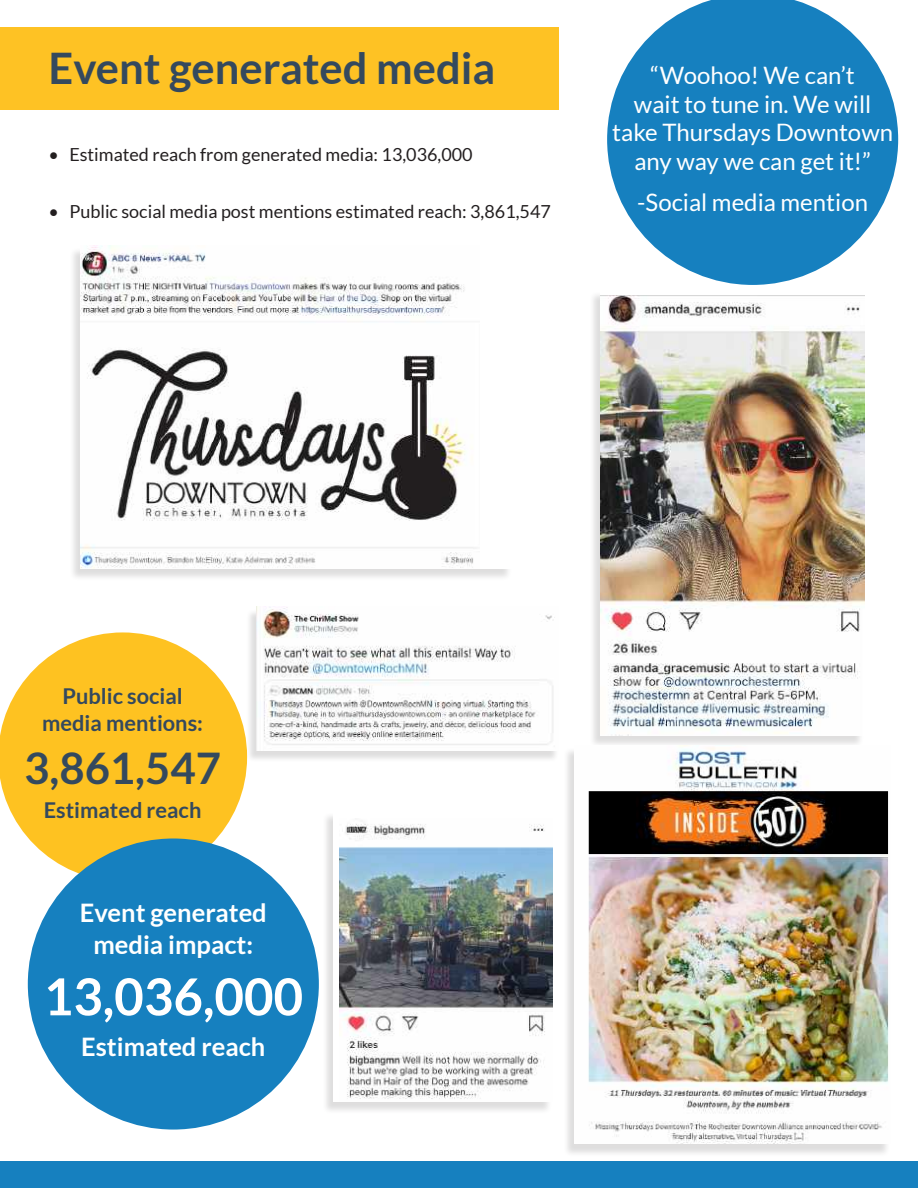
<style>
.page{position:relative;width:918px;height:1188px;background:#fff}
.page>*{position:absolute;margin:0;border:0;box-sizing:border-box;transform-origin:0 0}
.t1{font:700 51px "Lato";color:#fff}
.t2{font:700 43.65px "Lato";color:#34495e}
.t3{font:700 43.5px "Lato";color:#34495e}
.t4{font:700 25.5px/32.4px "Lato";color:#fff;text-align:center}
.t5{font:24px/28.8px "Lato";color:#fff;text-align:center}
.t6{font:700 21.75px/27.8px "Lato";color:#34495e;text-align:center}
.t7{font:18px "Lato";color:#231f20}
</style>
<div class="page">
<div style="left:589px;top:291px;width:276px;height:458px;background:#231f20;opacity:.15"></div>
<svg style="left:0;top:632px;width:247px;height:249px;fill:#fec221"></svg>
<div style="left:0;top:1161px;width:918px;height:27px;background:#1680bf"></div>
<img style="left:600px;top:296px;width:265px;height:439px">
<div style="left:28px;top:839px;width:291px;height:291px;background:#1680bf;border-radius:50%"></div>
<svg style="left:607px;top:0;width:291px;height:285px;fill:#1680bf"></svg>
<div style="left:0;top:27px;width:558px;height:83px;background:#fec224"></div>
<div style="left:563px;top:747px;width:328px;height:410px;background:#231f20;opacity:.15"></div>
<div style="left:69px;top:247px;width:443px;height:335px;background:#231f20;opacity:.15"></div>
<div style="left:80px;top:246px;width:432px;height:323px;background:#fff"></div>
<img style="left:80px;top:246px;width:396px;height:323px">
<div style="left:322px;top:812px;width:230px;height:303px;background:#231f20;opacity:.15"></div>
<div style="left:333px;top:810px;width:219px;height:291px;background:#fff"></div>
<div style="left:246px;top:609px;width:313px;height:153px;background:#231f20;opacity:.15"></div>
<img style="left:574px;top:745px;width:317px;height:399px">
<img style="left:340px;top:824px;width:212px;height:275px">
<img style="left:256px;top:607px;width:303px;height:143px">
<h3 class="t3" style="left:49px;top:43px;width:448px">Event generated media</h3>
<p class="t7" style="left:48px;top:145px;width:426px">• Estimated reach from generated media: 13,036,000</p>
<p class="t7" style="left:48px;top:202px;width:504px">• Public social media post mentions estimated reach: 3,861,547</p>
<h3 class="t5" style="left:612px;top:61px;width:282px">“Woohoo! We can’t<br>wait to tune in. We will take Thursdays Downtown any way we can get it!”</h3>
<h3 class="t5" style="left:637px;top:188px;width:232px">-Social media mention</h3>
<p class="t6" style="left:42px;top:682px;width:162px">Public social media mentions:</p>
<h2 class="t2" style="left:24px;top:743px;width:198px">3,861,547</h2>
<p class="t6" style="left:44px;top:796px;width:159px">Estimated reach</p>
<h3 class="t4" style="left:80px;top:896px;width:189px">Event generated media impact:</h3>
<h1 class="t1" style="left:44px;top:968px;width:261px">13,036,000</h1>
<h3 class="t4" style="left:81px;top:1030px;width:186px">Estimated reach</h3>
</div>
